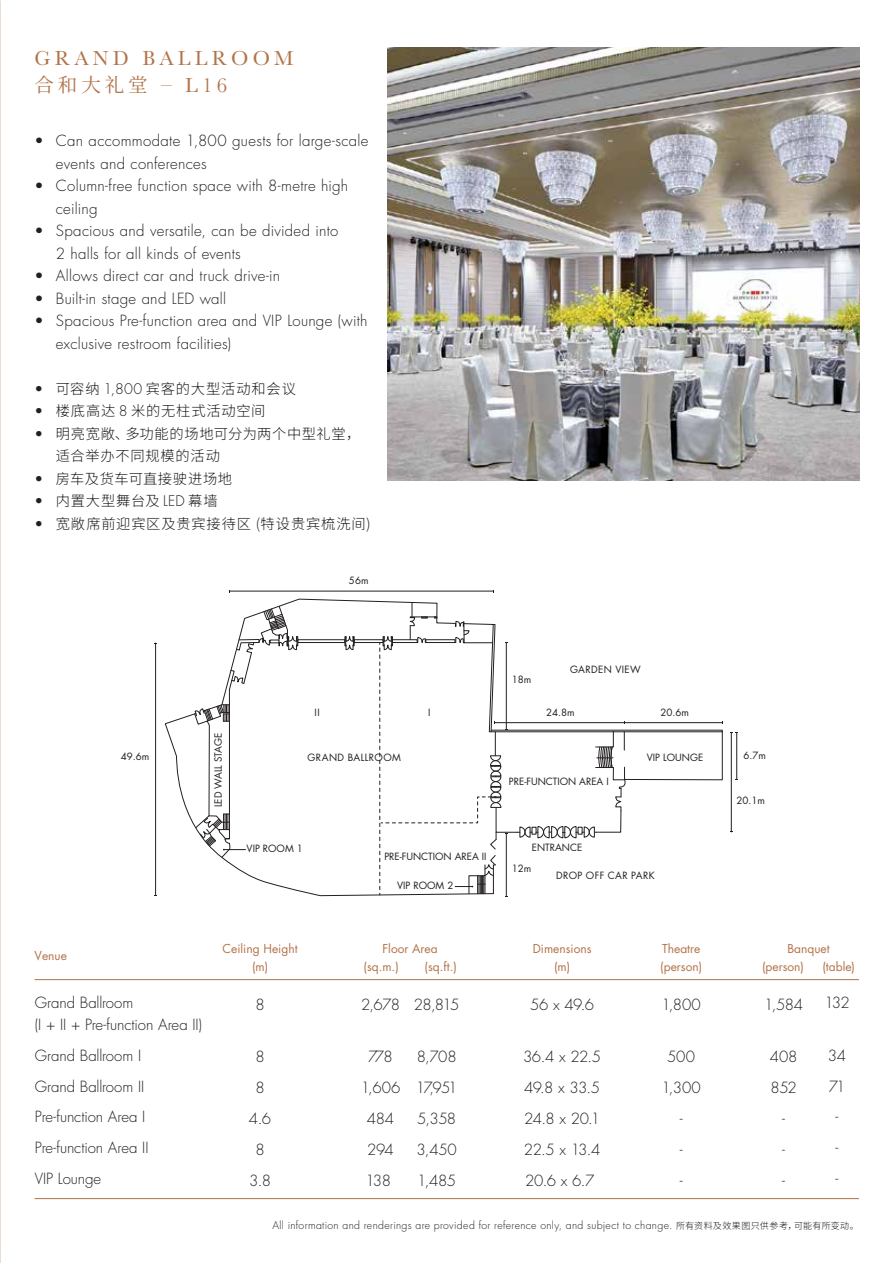
<style>
.page{position:relative;width:893px;height:1263px;background:#fff}
.page>*{position:absolute;margin:0;border:0;box-sizing:border-box;transform-origin:0 0}
.t1{font:21px "Baskerville";letter-spacing:.2em;color:#b27349}
.t2{font:19.5px "Noto Serif SC";letter-spacing:.2em;color:#b27349}
.t3{font:300 15px/30.9px "Futura Std";letter-spacing:.015em;color:#231f20}
.t4{font:300 15px/30.9px "Futura Std";letter-spacing:-.005em;color:#231f20}
.t5{font:300 15px/30.9px "Futura Std";letter-spacing:-.03em;color:#231f20;text-align:center}
.t6{font:100 14.25px/22.5px "Noto Sans SC";letter-spacing:.05em;color:#231f20}
.t7{font:12px/18.1px "Futura Std";color:#b37348}
.t8{font:300 10.5px "Futura Std";letter-spacing:.03em;color:#231f20}
.t9{font:9.75px "Futura Std";color:#231f20}
.t10{font:9.75px "Futura Std";letter-spacing:.045em;color:#231f20}
.t11{font:9.75px "Futura Std";letter-spacing:.035em;color:#231f20}
.s1{font-family:"Baskerville";font-size:21px}
.s2{font-family:"Futura Std";font-weight:300}
.s3{font-family:"Noto Sans SC";font-weight:100;font-size:9px}
</style>
<div class="page">
<hr style="left:0;top:0;width:1px;height:1263px;background:#ecdcd1">
<img style="left:388px;top:47px;width:471px;height:434px">
<hr style="left:230px;top:591px;width:263px;height:1px;background:#231f20">
<hr style="left:155px;top:643px;width:1px;height:252px;background:#231f20">
<hr style="left:731px;top:732px;width:1px;height:100px;background:#231f20">
<hr style="left:736px;top:733px;width:1px;height:46px;background:#231f20">
<svg style="left:165px;top:713px;width:29px;height:113px"></svg>
<svg style="left:194px;top:598px;width:529px;height:299px"></svg>
<hr style="left:35px;top:979px;width:824px;height:1px;background:#b27349">
<hr style="left:35px;top:1198px;width:824px;height:1px;background:#b27349">
<h1 class="t1" style="left:35px;top:44px;width:261px">GRAND BALLROOM</h1>
<h2 class="t2" style="left:35px;top:74px;width:194px">合和大礼堂 <span class="s1">– L16</span></h2>
<p class="t3" style="left:56px;top:130px;width:314px;line-height:22.5px;text-indent:-21px">• Can accommodate 1,800 guests for large-scale events and conferences</p>
<p class="t3" style="left:56px;top:175px;width:294px;line-height:22.5px;text-indent:-21px">• Column-free function space with 8-metre high ceiling</p>
<p class="t3" style="left:56px;top:220px;width:284px;line-height:22.5px;text-indent:-21px">• Spacious and versatile, can be divided into<br>2 halls for all kinds of events</p>
<p class="t3" style="left:35px;top:261px;width:247px">• Allows direct car and truck drive-in</p>
<p class="t3" style="left:35px;top:283px;width:193px">• Built-in stage and LED wall</p>
<p class="t3" style="left:56px;top:310px;width:313px;line-height:22.5px;text-indent:-21px">• Spacious Pre-function area and VIP Lounge (with exclusive restroom facilities)</p>
<p class="t6" style="left:35px;top:378px;width:263px"><span class="s2">•</span> 可容纳 <span class="s2">1,800</span> 宾客的大型活动和会议</p>
<p class="t6" style="left:35px;top:400px;width:232px"><span class="s2">•</span> 楼底高达 <span class="s2">8</span> 米的无柱式活动空间</p>
<p class="t6" style="left:56px;top:423px;width:306px;text-indent:-21px"><span class="s2">•</span> 明亮宽敞、多功能的场地可分为两个中型礼堂，适合举办不同规模的活动</p>
<p class="t6" style="left:35px;top:468px;width:199px"><span class="s2">•</span> 房车及货车可直接驶进场地</p>
<p class="t6" style="left:35px;top:490px;width:185px"><span class="s2">•</span> 内置大型舞台及 <span class="s2">LED</span> 幕墙</p>
<p class="t6" style="left:35px;top:513px;width:337px"><span class="s2">•</span> 宽敞席前迎宾区及贵宾接待区 (特设贵宾梳洗间)</p>
<p class="t9" style="left:349px;top:574px;width:21px">56m</p>
<p class="t9" style="left:121px;top:750px;width:30px">49.6m</p>
<p class="t9" style="left:212px;top:807px;width:76px;rotate:-90deg">LED WALL STAGE</p>
<p class="t9" style="left:315px;top:706px;width:7px">II</p>
<p class="t9" style="left:428px;top:706px;width:4px">I</p>
<p class="t9" style="left:512px;top:673px;width:21px">18m</p>
<p class="t11" style="left:570px;top:663px;width:72px">GARDEN VIEW</p>
<p class="t9" style="left:546px;top:706px;width:30px">24.8m</p>
<p class="t9" style="left:661px;top:706px;width:30px">20.6m</p>
<p class="t10" style="left:307px;top:751px;width:95px">GRAND BALLROOM</p>
<p class="t9" style="left:647px;top:751px;width:58px">VIP LOUNGE</p>
<p class="t9" style="left:247px;top:842px;width:58px">VIP ROOM 1</p>
<p class="t9" style="left:384px;top:850px;width:104px">PRE-FUNCTION AREA II</p>
<p class="t9" style="left:397px;top:879px;width:58px">VIP ROOM 2</p>
<p class="t9" style="left:509px;top:775px;width:101px">PRE-FUNCTION AREA I</p>
<p class="t9" style="left:532px;top:841px;width:52px">ENTRANCE</p>
<p class="t9" style="left:512px;top:862px;width:21px">12m</p>
<p class="t10" style="left:556px;top:869px;width:100px">DROP OFF CAR PARK</p>
<p class="t9" style="left:743px;top:749px;width:24px">6.7m</p>
<p class="t9" style="left:736px;top:794px;width:30px">20.1m</p>
<p class="t7" style="left:35px;top:947px;width:34px">Venue</p>
<p class="t4" style="left:35px;top:992px;width:169px;line-height:21.8px">Grand Ballroom<br>(I + II + Pre-function Area II)</p>
<p class="t4" style="left:35px;top:1040px;width:115px">Grand Ballroom I<br>Grand Ballroom II<br>Pre-function Area I<br>Pre-function Area II<br>VIP Lounge</p>
<p class="t7" style="left:223px;top:940px;width:76px;text-align:center">Ceiling Height (m)</p>
<p class="t3" style="left:255px;top:989px;width:11px">8</p>
<p class="t3" style="left:249px;top:1042px;width:24px;text-align:center">8<br>8<br>4.6<br>8<br>3.8</p>
<p class="t7" style="left:364px;top:940px;width:76px;text-indent:19px">Floor Area (sq.m.)</p>
<p class="t7" style="left:425px;top:958px;width:34px">(sq.ft.)</p>
<p class="t3" style="left:414px;top:989px;width:47px">28,815</p>
<p class="t3" style="left:416px;top:1042px;width:43px;text-align:justify">8,708<br>17,951<br>5,358<br>3,450<br>1,485</p>
<p class="t3" style="left:361px;top:989px;width:41px">2,678</p>
<p class="t5" style="left:361px;top:1042px;width:41px">778<br>1,606<br>484<br>294<br>138</p>
<p class="t7" style="left:533px;top:940px;width:60px;text-align:center">Dimensions (m)</p>
<p class="t3" style="left:530px;top:989px;width:65px">56 x 49.6</p>
<p class="t3" style="left:523px;top:1042px;width:80px;text-align:justify">36.4 x 22.5<br>49.8 x 33.5<br>24.8 x 20.1<br>22.5 x 13.4<br>20.6 x 6.7</p>
<p class="t7" style="left:660px;top:940px;width:43px">Theatre (person)</p>
<p class="t3" style="left:661px;top:989px;width:41px">1,800</p>
<p class="t3" style="left:661px;top:1042px;width:41px;text-align:center">500<br>1,300 -<br>-<br>-</p>
<p class="t7" style="left:762px;top:940px;width:69px;text-indent:25px">Banquet (person)</p>
<p class="t7" style="left:822px;top:958px;width:34px">(table)</p>
<p class="t3" style="left:764px;top:989px;width:40px">1,584</p>
<p class="t3" style="left:770px;top:1042px;width:29px;text-align:center">408<br>852 -<br>-<br>-</p>
<p class="t3" style="left:824px;top:988px;width:27px">132</p>
<p class="t3" style="left:828px;top:1040px;width:20px;text-align:center">34<br>71 -<br>-<br>-</p>
<p class="t8" style="left:272px;top:1219px;width:588px">All information and renderings are provided for reference only, and subject to change. <span class="s3">所有资料及效果图只供参考，可能有所变动。</span></p>
</div>
